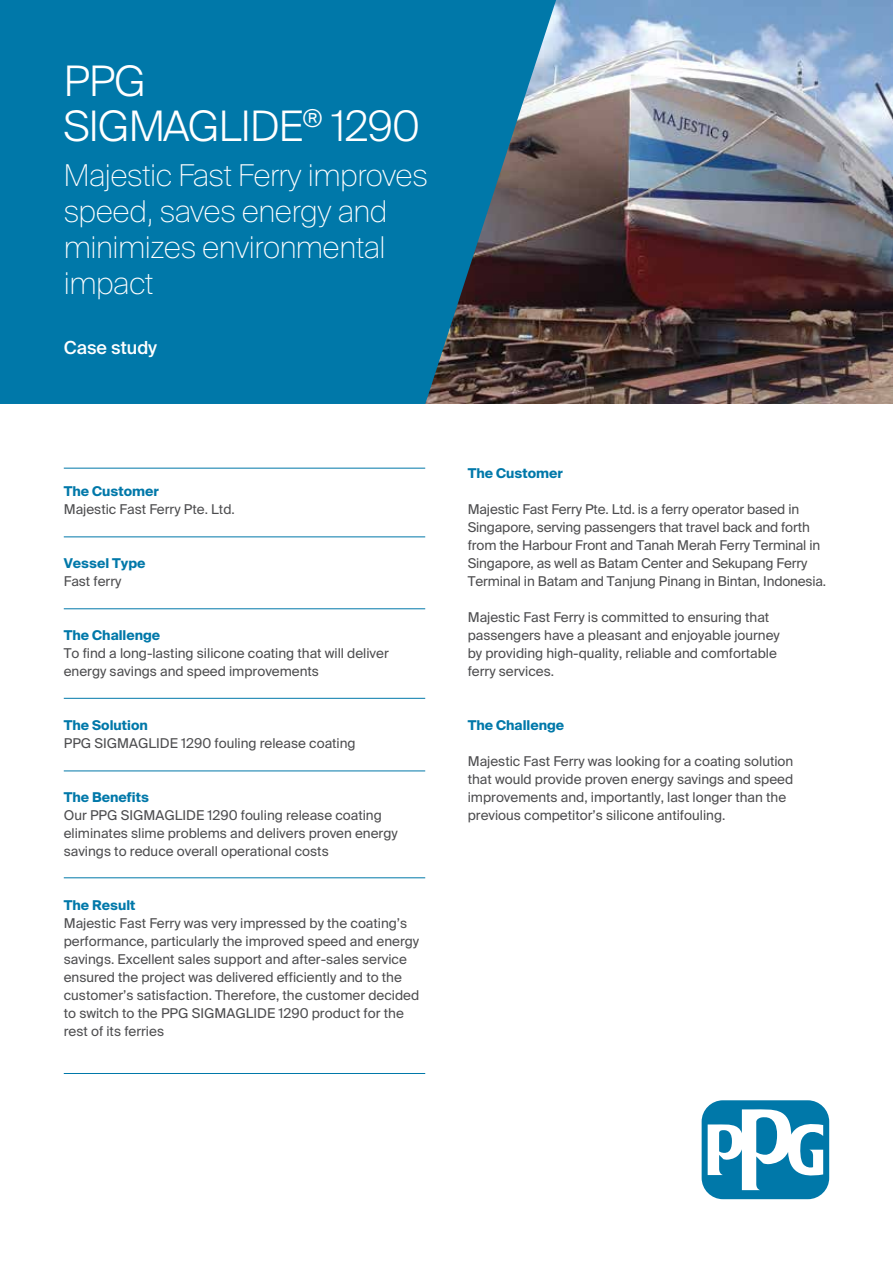
<style>
.page{position:relative;width:893px;height:1263px;background:#fff}
.page>*{position:absolute;margin:0;border:0;box-sizing:border-box;transform-origin:0 0}
.t1{font:300 42px/45px "Suisse Intl";letter-spacing:-.015em;color:#fff}
.t2{font:100 30px/36px "Suisse Intl";letter-spacing:-.015em;color:#fff}
.t3{font:500 18px "Suisse Intl";color:#fff}
.t4{font:13.5px/18px "Suisse Intl";color:#4d4d4f}
.t5{font:700 13.5px "Suisse Intl";color:#0078a9}
</style>
<div class="page">
<div style="left:702px;top:1100px;width:127px;height:99px;background:#0078a9;border-radius:21px"></div>
<svg style="left:708px;top:1109px;width:115px;height:81px"></svg>
<hr style="left:64px;top:536px;width:361px;height:1px;background:#0078a9">
<hr style="left:64px;top:468px;width:361px;height:1px;background:#0078a9">
<hr style="left:64px;top:608px;width:361px;height:1px;background:#0078a9">
<hr style="left:64px;top:698px;width:361px;height:1px;background:#0078a9">
<hr style="left:64px;top:770px;width:361px;height:1px;background:#0078a9">
<hr style="left:64px;top:877px;width:361px;height:1px;background:#0078a9">
<hr style="left:64px;top:1073px;width:361px;height:1px;background:#0078a9">
<img style="left:556px;top:0;width:337px;height:404px">
<svg style="left:0;top:0;width:556px;height:404px;background:#0a729e"></svg>
<h1 class="t1" style="left:64px;top:59px;width:358px">PPG<br>SIGMAGLIDE<sup>®</sup> 1290</h1>
<h2 class="t2" style="left:64px;top:158px;width:365px">Majestic Fast Ferry improves speed, saves energy and minimizes environmental impact</h2>
<h3 class="t3" style="left:64px;top:337px;width:95px">Case study</h3>
<p class="t5" style="left:64px;top:484px;width:97px">The Customer</p>
<p class="t4" style="left:64px;top:500px;width:173px">Majestic Fast Ferry Pte. Ltd.</p>
<p class="t5" style="left:64px;top:556px;width:83px">Vessel Type</p>
<p class="t4" style="left:64px;top:572px;width:59px">Fast ferry</p>
<p class="t5" style="left:64px;top:628px;width:98px">The Challenge</p>
<p class="t4" style="left:64px;top:644px;width:327px">To find a long-lasting silicone coating that will deliver energy savings and speed improvements</p>
<p class="t5" style="left:64px;top:718px;width:86px">The Solution</p>
<p class="t4" style="left:64px;top:734px;width:293px">PPG SIGMAGLIDE 1290 fouling release coating</p>
<p class="t5" style="left:64px;top:790px;width:87px">The Benefits</p>
<p class="t4" style="left:64px;top:806px;width:335px">Our PPG SIGMAGLIDE 1290 fouling release coating eliminates slime problems and delivers proven energy savings to reduce overall operational costs</p>
<p class="t5" style="left:64px;top:898px;width:73px">The Result</p>
<p class="t4" style="left:64px;top:914px;width:357px">Majestic Fast Ferry was very impressed by the coating’s performance, particularly the improved speed and energy savings. Excellent sales support and after-sales service ensured the project was delivered efficiently and to the customer’s satisfaction. Therefore, the customer decided to switch to the PPG SIGMAGLIDE 1290 product for the rest of its ferries</p>
<p class="t5" style="left:468px;top:465px;width:97px">The Customer</p>
<p class="t4" style="left:468px;top:500px;width:360px">Majestic Fast Ferry Pte. Ltd. is a ferry operator based in Singapore, serving passengers that travel back and forth from the Harbour Front and Tanah Merah Ferry Terminal in Singapore, as well as Batam Center and Sekupang Ferry Terminal in Batam and Tanjung Pinang in Bintan, Indonesia.</p>
<p class="t4" style="left:468px;top:608px;width:314px">Majestic Fast Ferry is committed to ensuring that passengers have a pleasant and enjoyable journey by providing high-quality, reliable and comfortable ferry services.</p>
<p class="t5" style="left:468px;top:717px;width:98px">The Challenge</p>
<p class="t4" style="left:468px;top:752px;width:327px">Majestic Fast Ferry was looking for a coating solution that would provide proven energy savings and speed improvements and, importantly, last longer than the previous competitor’s silicone antifouling.</p>
</div>
